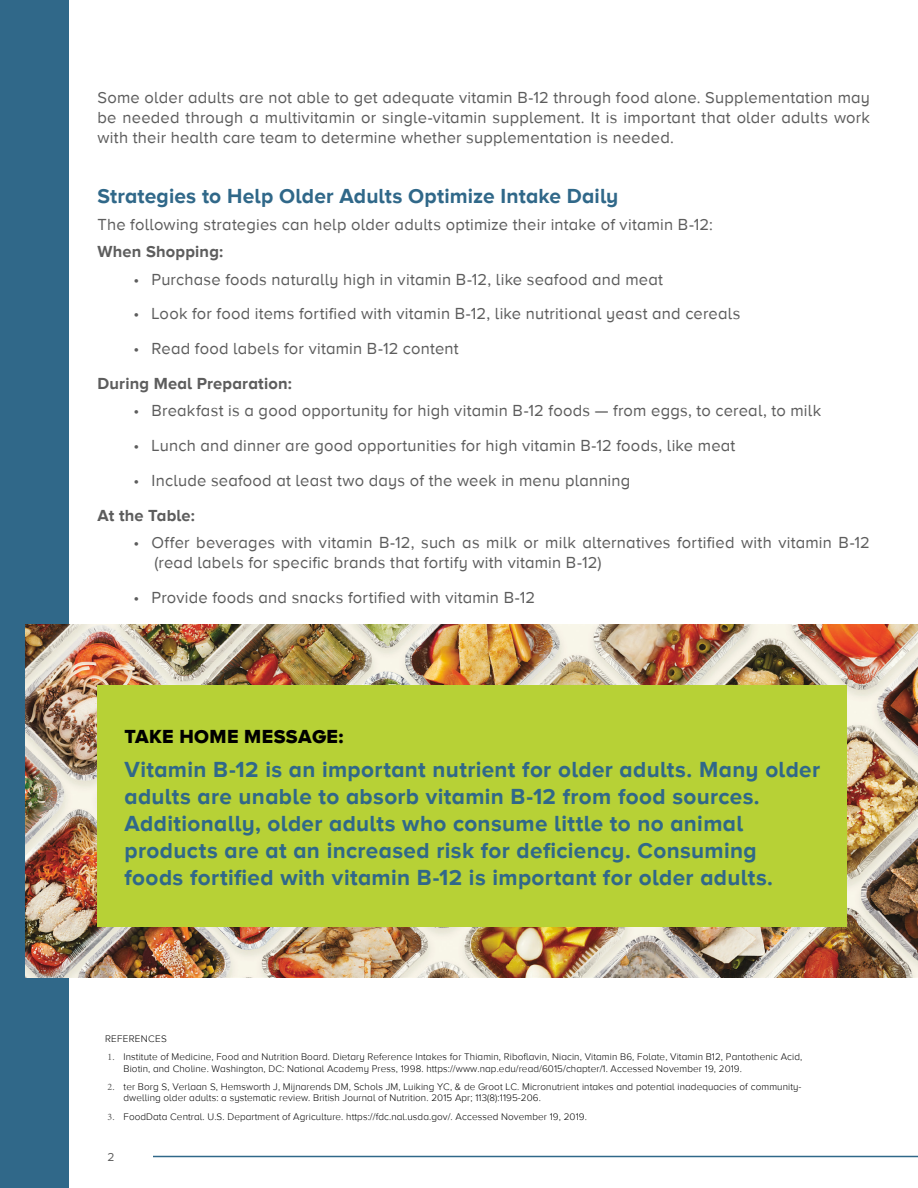
<style>
.page{position:relative;width:918px;height:1188px;background:#fff}
.page>*{position:absolute;margin:0;border:0;box-sizing:border-box;transform-origin:0 0}
.t1{font:700 22.5px/27px "Proxima Nova A";letter-spacing:.015em;color:#306889}
.t2{font:700 21px "Proxima Nova A";letter-spacing:.005em;color:#306889}
.t3{font:19.5px "Proxima Nova A Extrabld";letter-spacing:.02em;color:#000}
.t4{font:16.5px/19.8px "Proxima Nova A";letter-spacing:.015em;color:#5d5d5d;text-align:justify}
.t5{font:700 16.5px "Proxima Nova A";letter-spacing:.01em;color:#5d5d5d}
.t6{font:12px "Proxima Nova A";color:#5d5d5d}
.BibEntry{font:300 9.9px/11.9px "Proxima Nova A";letter-spacing:.01em;color:#000}
.BibEntry-2{font:300 9.9px "Proxima Nova A";letter-spacing:.035em;color:#000}
.s1{font-family:"Minion Pro";font-weight:400;color:#5d5d5d}
</style>
<div class="page">
<div style="left:0;top:0;width:69px;height:1188px;background:#306889"></div>
<hr style="left:153px;top:1156px;width:765px;height:1px;background:#306889">
<img style="left:26px;top:624px;width:892px;height:354px">
<div style="left:98px;top:686px;width:750px;height:241px;background:#b7d136"></div>
<p class="t4" style="left:98px;top:87px;width:774px">Some older adults are not able to get adequate vitamin B-12 through food alone. Supplementation may be needed through a multivitamin or single-vitamin supplement. It is important that older adults work with their health care team to determine whether supplementation is needed.</p>
<h2 class="t2" style="left:98px;top:184px;width:522px">Strategies to Help Older Adults Optimize Intake Daily</h2>
<p class="t4" style="left:98px;top:214px;width:617px">The following strategies can help older adults optimize their intake of vitamin B-12:</p>
<p class="t5" style="left:98px;top:242px;width:127px">When Shopping:</p>
<p class="t4" style="left:133px;top:269px;width:531px">• Purchase foods naturally high in vitamin B-12, like seafood and meat</p>
<p class="t4" style="left:133px;top:304px;width:609px">• Look for food items fortified with vitamin B-12, like nutritional yeast and cereals</p>
<p class="t4" style="left:133px;top:339px;width:327px">• Read food labels for vitamin B-12 content</p>
<p class="t5" style="left:97px;top:374px;width:196px">During Meal Preparation:</p>
<p class="t4" style="left:133px;top:401px;width:689px">• Breakfast is a good opportunity for high vitamin B-12 foods — from eggs, to cereal, to milk</p>
<p class="t4" style="left:133px;top:435px;width:604px">• Lunch and dinner are good opportunities for high vitamin B-12 foods, like meat</p>
<p class="t4" style="left:133px;top:470px;width:498px">• Include seafood at least two days of the week in menu planning</p>
<p class="t5" style="left:97px;top:506px;width:99px">At the Table:</p>
<p class="t4" style="left:155px;top:532px;width:717px;text-indent:-21px">• Offer beverages with vitamin B-12, such as milk or milk alternatives fortified with vitamin B-12 (read labels for specific brands that fortify with vitamin B-12)</p>
<p class="t4" style="left:133px;top:587px;width:403px">• Provide foods and snacks fortified with vitamin B-12</p>
<h3 class="t3" style="left:124px;top:725px;width:220px">TAKE HOME MESSAGE:</h3>
<p class="t1" style="left:124px;top:756px;width:697px">Vitamin B-12 is an important nutrient for older adults. Many older adults are unable to absorb vitamin B-12 from food sources.<br>Additionally, older adults who consume little to no animal products are at an increased risk for deficiency. Consuming foods fortified with vitamin B-12 is important for older adults.</p>
<h4 class="BibEntry-2" style="left:105px;top:1033px;width:63px">REFERENCES</h4>
<p class="BibEntry" style="left:124px;top:1050px;width:680px;text-indent:-16px"><span class="s1">1.</span> Institute of Medicine, Food and Nutrition Board. Dietary Reference Intakes for Thiamin, Riboflavin, Niacin, Vitamin B6, Folate, Vitamin B12, Pantothenic Acid,<br>Biotin, and Choline. Washington, DC: National Academy Press, 1998. https://www.nap.edu/read/6015/chapter/1. Accessed November 19, 2019.</p>
<p class="BibEntry" style="left:124px;top:1080px;width:680px;text-indent:-16px"><span class="s1">2.</span> ter Borg S, Verlaan S, Hemsworth J, Mijnarends DM, Schols JM, Luiking YC, &amp; de Groot LC. Micronutrient intakes and potential inadequacies of community&shy;dwelling older adults: a systematic review. British Journal of Nutrition. 2015 Apr; 113(8):1195-206.</p>
<p class="BibEntry" style="left:108px;top:1110px;width:481px"><span class="s1">3.</span> FoodData Central. U.S. Department of Agriculture. https://fdc.nal.usda.gov/. Accessed November 19, 2019.</p>
<p class="t6" style="left:107px;top:1151px;width:9px">2</p>
</div>
